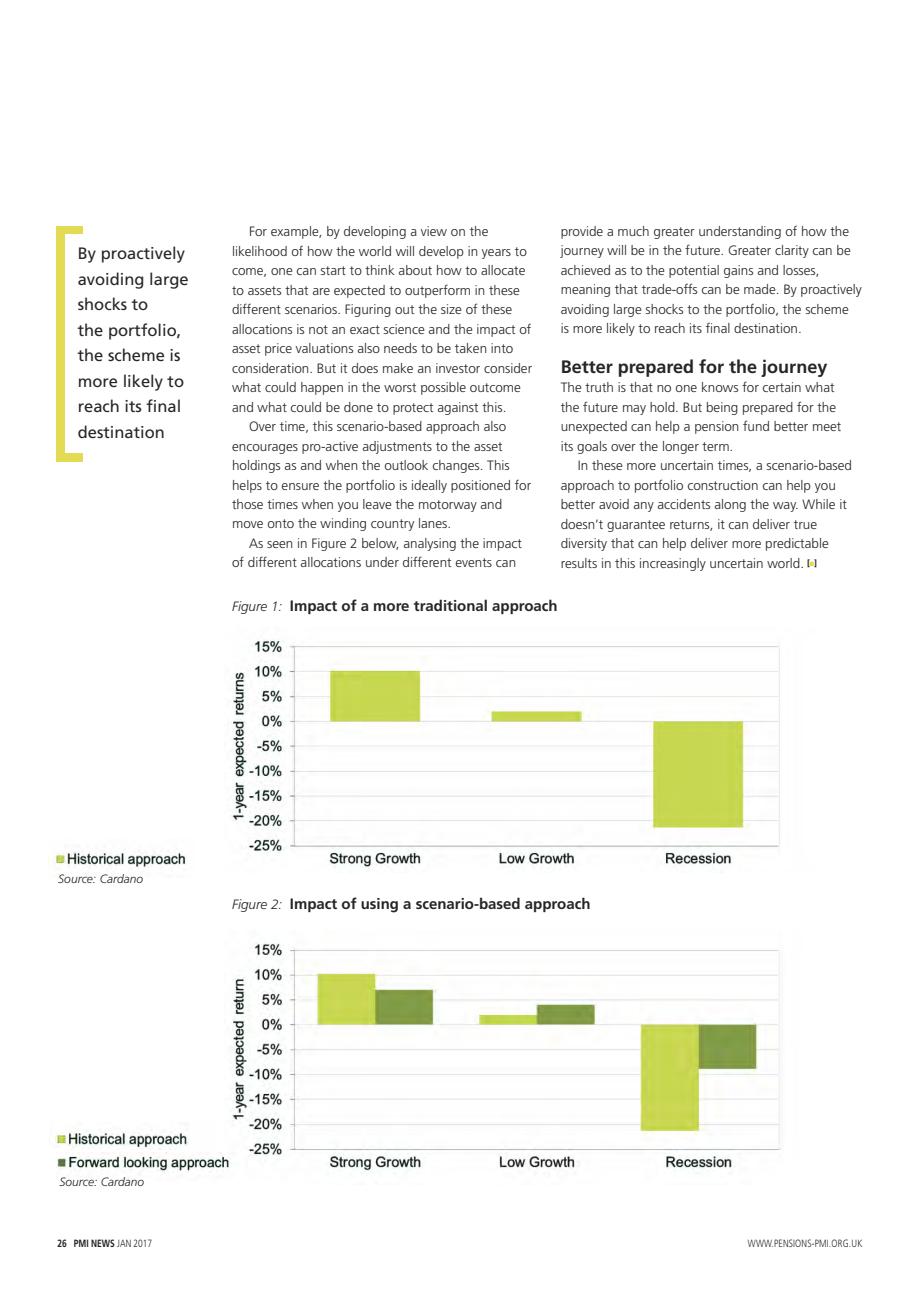
<style>
.page{position:relative;width:920px;height:1290px;background:#fff}
.page>*{position:absolute;margin:0;border:0;box-sizing:border-box;transform-origin:0 0}
.t1{font:700 18px "Frutiger";color:#272526}
.t2{font:16.5px/25.5px "Frutiger";color:#272526}
.t3{font:700 15px "Frutiger";color:#272526}
.t4{font:300 13.5px/19.5px "Frutiger";color:#272526}
.t5{font:italic 300 12px "Frutiger";color:#272526}
.t6{font:300 10.5px "Frutiger";letter-spacing:.025em;color:#272526;scale:.8 1}
.t7{font:700 10.5px "Frutiger";color:#272526;scale:.8 1}
.t8{font:700 8.7px "Frutiger";color:#272526}
.s1{color:#e2db53}
.s2{font-weight:300;font-style:italic;font-size:13.5px}
.s3{font-weight:300}
</style>
<div class="page">
<div style="left:56px;top:226px;width:27px;height:235px;background:#e2db53"></div>
<div style="left:65px;top:234px;width:146px;height:218px;background:#fff"></div>
<img style="left:230px;top:638px;width:550px;height:231px">
<img style="left:230px;top:940px;width:551px;height:234px">
<img style="left:48px;top:850px;width:139px;height:20px">
<img style="left:53px;top:1129px;width:136px;height:20px">
<img style="left:57px;top:1153px;width:191px;height:21px">
<p class="t2" style="left:78px;top:242px;width:112px">By proactively avoiding large shocks to<br>the portfolio, the scheme is more likely to reach its final destination</p>
<p class="t4" style="left:249px;top:223px;width:241px">For example, by developing a view on the</p>
<p class="t4" style="left:232px;top:242px;width:296px">likelihood of how the world will develop in years to</p>
<p class="t4" style="left:232px;top:262px;width:295px">come, one can start to think about how to allocate</p>
<p class="t4" style="left:232px;top:281px;width:289px">to assets that are expected to outperform in these</p>
<p class="t4" style="left:232px;top:301px;width:282px">different scenarios. Figuring out the size of these</p>
<p class="t4" style="left:232px;top:320px;width:301px">allocations is not an exact science and the impact of</p>
<p class="t4" style="left:232px;top:340px;width:283px">asset price valuations also needs to be taken into</p>
<p class="t4" style="left:232px;top:359px;width:302px">consideration. But it does make an investor consider</p>
<p class="t4" style="left:232px;top:379px;width:290px">what could happen in the worst possible outcome</p>
<p class="t4" style="left:232px;top:398px;width:276px">and what could be done to protect against this.</p>
<p class="t4" style="left:249px;top:418px;width:259px">Over time, this scenario-based approach also</p>
<p class="t4" style="left:232px;top:437px;width:272px">encourages pro-active adjustments to the asset</p>
<p class="t4" style="left:232px;top:457px;width:279px">holdings as and when the outlook changes. This</p>
<p class="t4" style="left:232px;top:476px;width:301px">helps to ensure the portfolio is ideally positioned for</p>
<p class="t4" style="left:232px;top:496px;width:272px">those times when you leave the motorway and</p>
<p class="t4" style="left:232px;top:515px;width:221px">move onto the winding country lanes.</p>
<p class="t4" style="left:249px;top:535px;width:274px">As seen in Figure 2 below, analysing the impact</p>
<p class="t4" style="left:232px;top:554px;width:286px">of different allocations under different events can</p>
<p class="t4" style="left:561px;top:223px;width:303px">provide a much greater understanding of how the journey will be in the future. Greater clarity can be achieved as to the potential gains and losses, meaning that trade-offs can be made. By proactively avoiding large shocks to the portfolio, the scheme<br>is more likely to reach its final destination.</p>
<h1 class="t1" style="left:561px;top:359px;width:268px">Better prepared for the journey</h1>
<p class="t4" style="left:561px;top:379px;width:282px">The truth is that no one knows for certain what the future may hold. But being prepared for the unexpected can help a pension fund better meet its goals over the longer term.</p>
<p class="t4" style="left:561px;top:457px;width:293px;text-indent:17px">In these more uncertain times, a scenario-based approach to portfolio construction can help you better avoid any accidents along the way. While it doesn’t guarantee returns, it can deliver true diversity that can help deliver more predictable results in this increasingly uncertain world.</p>
<p class="t8" style="left:807px;top:560px;width:11px">[ ]<span class="s1">■</span></p>
<p class="t3" style="left:232px;top:600px;width:327px"><span class="s2">Figure 1:</span> Impact of a more traditional approach</p>
<p class="t5" style="left:58px;top:874px;width:86px">Source: Cardano</p>
<p class="t3" style="left:232px;top:898px;width:360px"><span class="s2">Figure 2:</span> Impact of using a scenario-based approach</p>
<p class="t5" style="left:59px;top:1177px;width:86px">Source: Cardano</p>
<p class="t7" style="left:58px;top:1238px;width:120px">26 PMI NEWS <span class="s3">JAN 2017</span></p>
<p class="t6" style="left:748px;top:1238px;width:145px">WWW.PENSIONS-PMI.ORG.UK</p>
</div>
